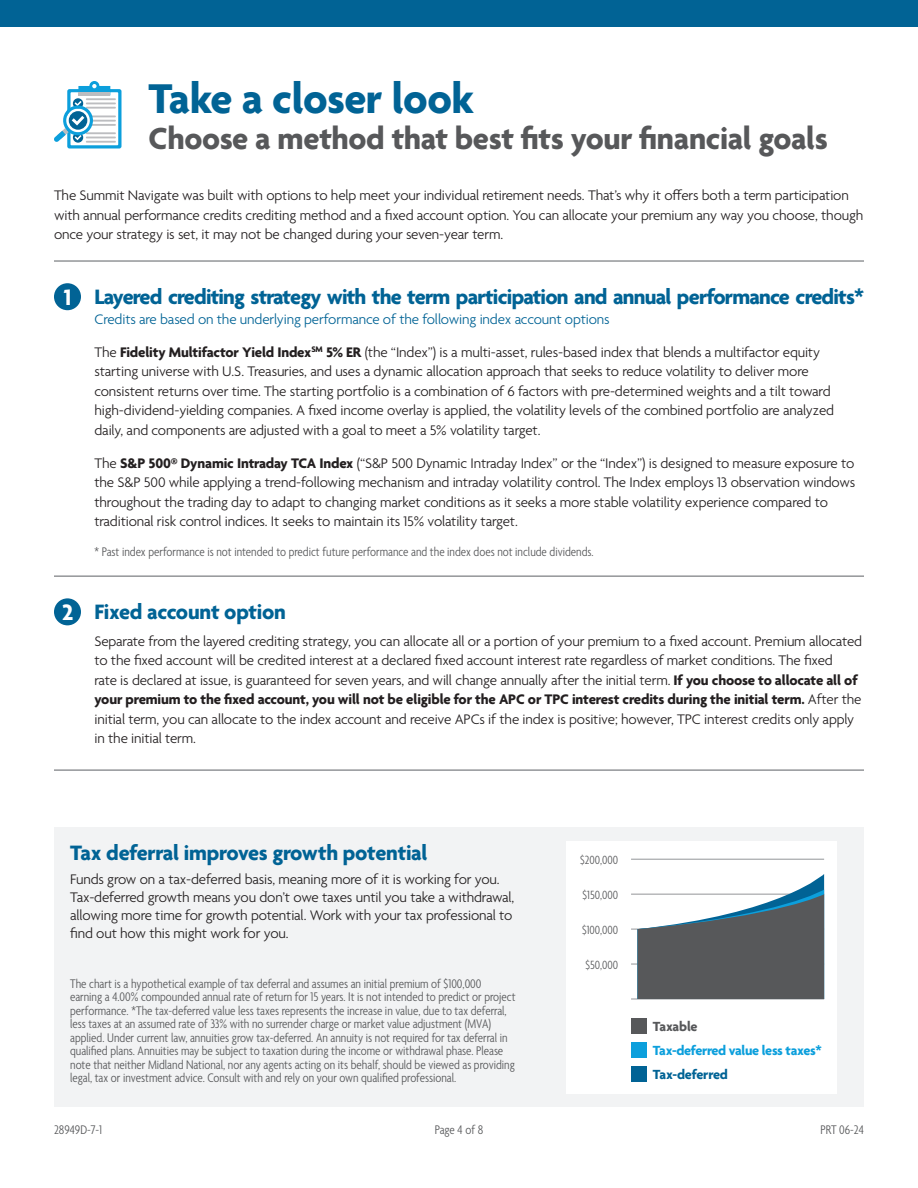
<style>
.page{position:relative;width:918px;height:1188px;background:#fff}
.page>*{position:absolute;margin:0;border:0;box-sizing:border-box;transform-origin:0 0}
.t1{font:700 45px "Agenda";letter-spacing:-.015em;color:#016395}
.t2{font:700 33px "Agenda";letter-spacing:-.01em;color:#57585a}
.t3{font:700 24px "Agenda";color:#fff}
.t4{font:700 22.5px "Agenda";letter-spacing:-.035em;color:#016395}
.t5{font:700 22.5px "Agenda";letter-spacing:-.01em;color:#016395}
.t6{font:300 15px/19.5px "Agenda";letter-spacing:-.01em;color:#231f20}
.t7{font:300 15px "Agenda";letter-spacing:-.01em;color:#016395}
.t8{font:700 14.25px "Agenda";letter-spacing:-.02em;color:#0c9fdc}
.t9{font:700 14.25px "Agenda";letter-spacing:-.01em;color:#016395}
.t10{font:700 14.25px "Agenda";letter-spacing:-.02em;color:#57585a}
.t11{font:300 condensed 13.5px/13.5px "Agenda";color:#57585a}
.t12{font:300 condensed 12.9px "Agenda";color:#57585a}
.s1{font-weight:700}
</style>
<div class="page">
<div style="left:0;top:0;width:918px;height:27px;background:#016395"></div>
<hr style="left:54px;top:769px;width:810px;height:2px;background:#939598">
<hr style="left:54px;top:260px;width:810px;height:2px;background:#939598">
<hr style="left:54px;top:575px;width:810px;height:2px;background:#939598">
<div style="left:54px;top:283px;width:27px;height:27px;background:#016395;border-radius:50%"></div>
<div style="left:54px;top:598px;width:27px;height:27px;background:#016395;border-radius:50%"></div>
<svg style="left:54px;top:81px;width:68px;height:67px"></svg>
<div style="left:54px;top:827px;width:810px;height:280px;background:#f2f3f4"></div>
<div style="left:567px;top:842px;width:270px;height:252px;background:#fff"></div>
<div style="left:631px;top:1019px;width:16px;height:15px;background:#57585a"></div>
<div style="left:631px;top:1066px;width:16px;height:15px;background:#016395"></div>
<div style="left:631px;top:1042px;width:16px;height:16px;background:#0c9fdc"></div>
<hr style="left:631px;top:859px;width:193px;height:1px;background:#939598">
<hr style="left:631px;top:894px;width:193px;height:1px;background:#939598">
<hr style="left:631px;top:929px;width:193px;height:1px;background:#939598">
<hr style="left:631px;top:964px;width:193px;height:1px;background:#939598">
<hr style="left:631px;top:999px;width:193px;height:1px;background:#939598">
<svg style="left:637px;top:874px;width:187px;height:125px"></svg>
<p class="t1" style="left:148px;top:75px;width:327px">Take a closer look</p>
<p class="t2" style="left:148px;top:121px;width:681px">Choose a method that best fits your financial goals</p>
<p class="t6" style="left:54px;top:187px;width:811px">The Summit Navigate was built with options to help meet your individual retirement needs. That’s why it offers both a term participation with annual performance credits crediting method and a fixed account option. You can allocate your premium any way you choose, though once your strategy is set, it may not be changed during your seven-year term.</p>
<p class="t3" style="left:64px;top:285px;width:9px">1</p>
<p class="t4" style="left:94px;top:285px;width:771px">Layered crediting strategy with the term participation and annual performance credits*</p>
<p class="t7" style="left:94px;top:311px;width:517px">Credits are based on the underlying performance of the following index account options</p>
<p class="t6" style="left:94px;top:343px;width:741px">The <span class="s1">Fidelity Multifactor Yield Index</span><sup>SM</sup> <span class="s1">5% ER</span> (the “Index”) is a multi-asset, rules-based index that blends a multifactor equity starting universe with U.S. Treasuries, and uses a dynamic allocation approach that seeks to reduce volatility to deliver more consistent returns over time. The starting portfolio is a combination of 6 factors with pre-determined weights and a tilt toward high-dividend-yielding companies. A fixed income overlay is applied, the volatility levels of the combined portfolio are analyzed daily, and components are adjusted with a goal to meet a 5% volatility target.</p>
<p class="t6" style="left:94px;top:454px;width:762px">The <span class="s1">S&amp;P 500® Dynamic Intraday TCA Index</span> (“S&amp;P 500 Dynamic Intraday Index” or the “Index”) is designed to measure exposure to the S&amp;P 500 while applying a trend-following mechanism and intraday volatility control. The Index employs 13 observation windows throughout the trading day to adapt to changing market conditions as it seeks a more stable volatility experience compared to traditional risk control indices. It seeks to maintain its 15% volatility target.</p>
<p class="t11" style="left:94px;top:546px;width:501px">* Past index performance is not intended to predict future performance and the index does not include dividends.</p>
<p class="t3" style="left:62px;top:600px;width:13px">2</p>
<p class="t5" style="left:94px;top:600px;width:193px">Fixed account option</p>
<p class="t6" style="left:94px;top:632px;width:769px">Separate from the layered crediting strategy, you can allocate all or a portion of your premium to a fixed account. Premium allocated to the fixed account will be credited interest at a declared fixed account interest rate regardless of market conditions. The fixed<br>rate is declared at issue, is guaranteed for seven years, and will change annually after the initial term. <span class="s1">If you choose to allocate all of your premium to the fixed account, you will not be eligible for the APC or TPC interest credits during the initial term.</span> After the initial term, you can allocate to the index account and receive APCs if the index is positive; however, TPC interest credits only apply in the initial term.</p>
<p class="t5" style="left:70px;top:840px;width:359px">Tax deferral improves growth potential</p>
<p class="t6" style="left:70px;top:871px;width:446px;line-height:18px">Funds grow on a tax-deferred basis, meaning more of it is working for you.<br>Tax-deferred growth means you don’t owe taxes until you take a withdrawal, allowing more time for growth potential. Work with your tax professional to find out how this might work for you.</p>
<p class="t11" style="left:70px;top:978px;width:447px">The chart is a hypothetical example of tax deferral and assumes an initial premium of $100,000 earning a 4.00% compounded annual rate of return for 15 years. It is not intended to predict or project performance. *The tax-deferred value less taxes represents the increase in value, due to tax deferral, less taxes at an assumed rate of 33% with no surrender charge or market value adjustment (MVA) applied. Under current law, annuities grow tax-deferred. An annuity is not required for tax deferral in qualified plans. Annuities may be subject to taxation during the income or withdrawal phase. Please note that neither Midland National, nor any agents acting on its behalf, should be viewed as providing legal, tax or investment advice. Consult with and rely on your own qualified professional.</p>
<p class="t12" style="left:580px;top:853px;width:40px">$200,000</p>
<p class="t12" style="left:583px;top:888px;width:37px">$150,000</p>
<p class="t12" style="left:582px;top:923px;width:38px">$100,000</p>
<p class="t12" style="left:585px;top:958px;width:34px">$50,000</p>
<p class="t10" style="left:653px;top:1019px;width:46px">Taxable</p>
<p class="t8" style="left:653px;top:1043px;width:170px">Tax-deferred value less taxes*</p>
<p class="t9" style="left:653px;top:1066px;width:76px">Tax-deferred</p>
<p class="t11" style="left:54px;top:1124px;width:50px">28949D-7-1</p>
<p class="t11" style="left:435px;top:1124px;width:50px">Page 4 of 8</p>
<p class="t11" style="left:821px;top:1124px;width:45px">PRT 06-24</p>
</div>
